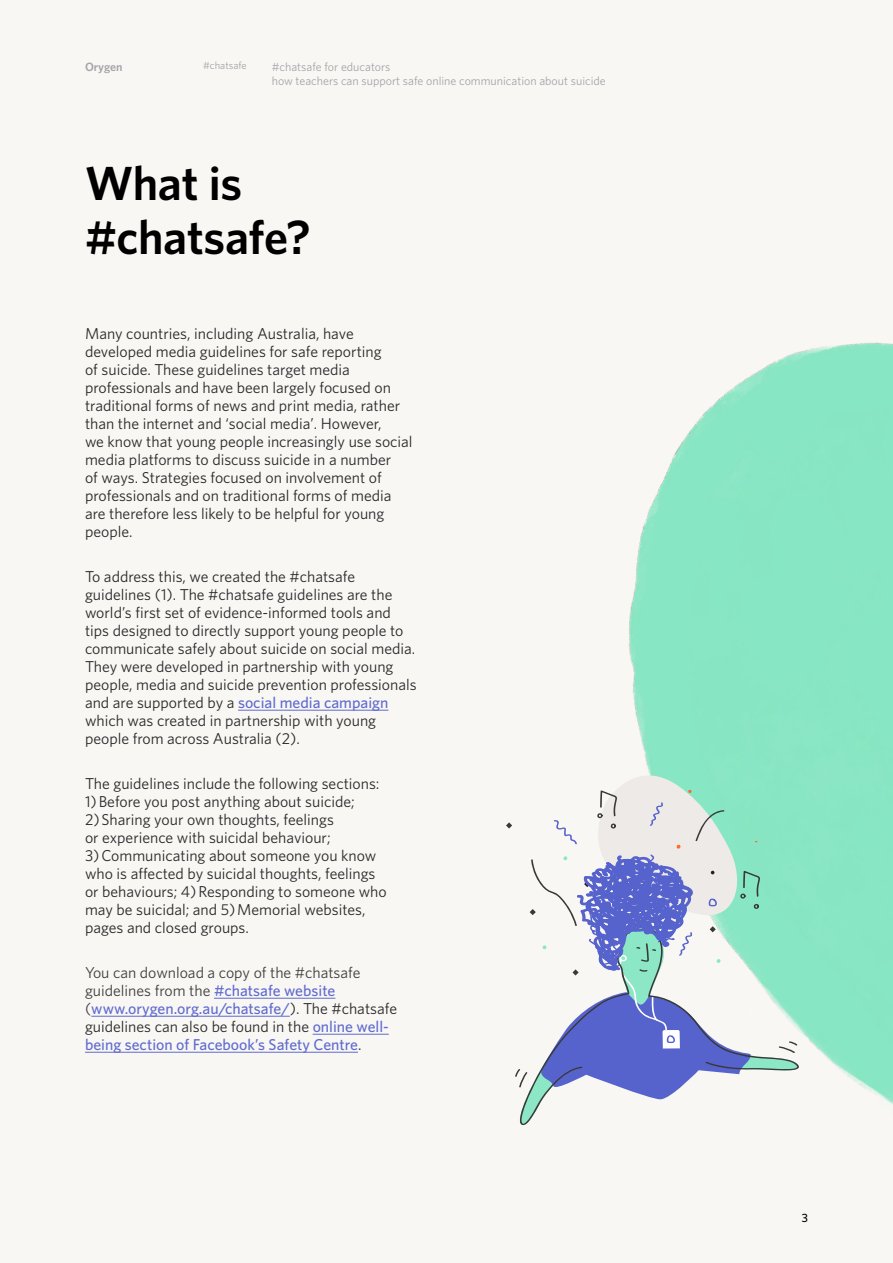
<style>
.page{position:relative;width:893px;height:1263px;background:#f9f7f4}
.page>*{position:absolute;margin:0;border:0;box-sizing:border-box;transform-origin:0 0}
.t1{font:600 48px/54px "Whitney HTF";letter-spacing:-.01em;color:#000}
.t2{font:15.75px/18px "Whitney HTF";color:#292829}
.t3{font:500 15.75px/18px "Whitney HTF";color:#5f6bcf}
.t4{font:12px/14.4px "Whitney HTF";color:#a3a5a8}
.t5{font:600 12px "Whitney HTF";color:#a3a5a8}
.t6{font:500 12px "Whitney HTF";color:#000}
.t7{font:10.5px "Whitney HTF";color:#a3a5a8}
.s1{font-weight:500;color:#5f6bcf}
.s2{font-weight:400;color:#3f3f3f}
.s3{font-weight:400;color:#292829}
</style>
<div class="page">
<hr style="left:238px;top:710px;width:150px;height:1px;background:#5f6bcf">
<hr style="left:214px;top:998px;width:121px;height:1px;background:#5f6bcf">
<hr style="left:91px;top:1016px;width:199px;height:1px;background:#5f6bcf">
<hr style="left:313px;top:1034px;width:76px;height:1px;background:#5f6bcf">
<hr style="left:85px;top:1052px;width:273px;height:1px;background:#5f6bcf">
<img style="left:523px;top:342px;width:370px;height:784px">
<svg style="left:520px;top:924px;width:279px;height:201px"></svg>
<svg style="left:778px;top:1041px;width:19px;height:12px"></svg>
<svg style="left:506px;top:775px;width:254px;height:324px"></svg>
<p class="t5" style="left:85px;top:59px;width:39px">Orygen</p>
<p class="t7" style="left:203px;top:59px;width:45px">#chatsafe</p>
<p class="t4" style="left:272px;top:59px;width:336px">#chatsafe for educators<br>how teachers can support safe online communication about suicide</p>
<h1 class="t1" style="left:85px;top:155px;width:227px">What is #chatsafe?</h1>
<p class="t2" style="left:85px;top:324px;width:329px">Many countries, including Australia, have developed media guidelines for safe reporting<br>of suicide. These guidelines target media professionals and have been largely focused on traditional forms of news and print media, rather than the internet and ‘social media’. However,<br>we know that young people increasingly use social media platforms to discuss suicide in a number<br>of ways. Strategies focused on involvement of professionals and on traditional forms of media are therefore less likely to be helpful for young people.</p>
<p class="t2" style="left:85px;top:567px;width:333px">To address this, we created the #chatsafe guidelines (1). The #chatsafe guidelines are the world’s first set of evidence-informed tools and tips designed to directly support young people to communicate safely about suicide on social media.<br>They were developed in partnership with young people, media and suicide prevention professionals and are supported by a <span class="s1">social media campaign </span>which was created in partnership with young people from across Australia (2).</p>
<p class="t2" style="left:85px;top:774px;width:296px">The guidelines include the following sections:</p>
<p class="t2" style="left:85px;top:792px;width:271px">1) Before you post anything about suicide;</p>
<p class="t2" style="left:85px;top:810px;width:250px">2) Sharing your own thoughts, feelings or experience with suicidal behaviour;</p>
<p class="t2" style="left:85px;top:846px;width:303px">3) Communicating about someone you know who is affected by suicidal thoughts, feelings or behaviours; 4) Responding to someone who may be suicidal; and 5) Memorial websites, pages and closed groups.</p>
<p class="t3" style="left:85px;top:963px;width:314px"><span class="s2">You can download a copy of the #chatsafe guidelines from the</span> #chatsafe website <span class="s2">(</span>www.orygen.org.au/chatsafe/<span class="s3">). The #chatsafe guidelines can also be found in the</span> online well&shy;being section of Facebook’s Safety Centre<span class="s3">.</span></p>
<p class="t6" style="left:802px;top:1211px;width:8px">3</p>
</div>
